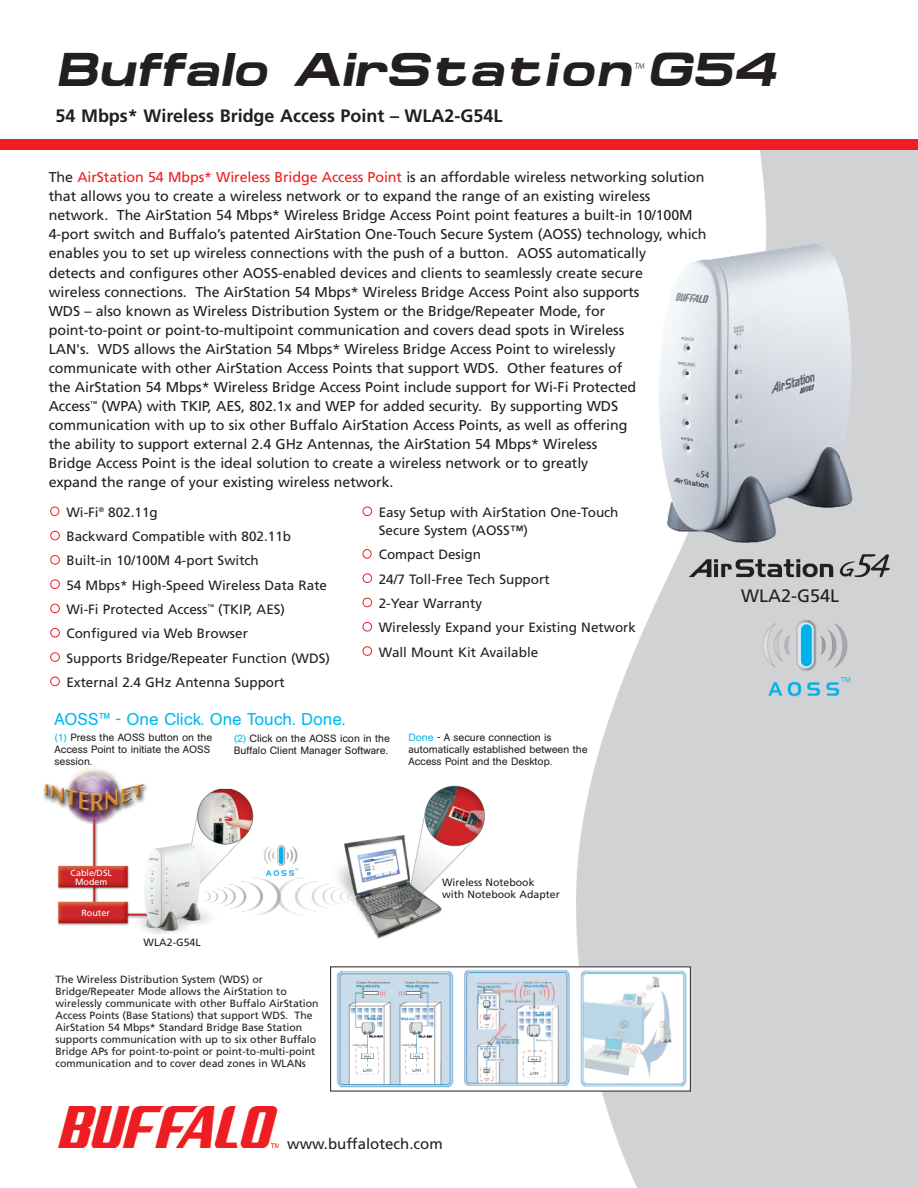
<style>
.page{position:relative;width:918px;height:1188px;background:#fff}
.page>*{position:absolute;margin:0;border:0;box-sizing:border-box;transform-origin:0 0}
.t1{font:italic 700 47.25px "Micado";color:#231f20}
.t2{font:700 18px "Frutiger";color:#231f20}
.t3{font:18px "Frutiger";color:#231f20}
.t4{font:16.95px "AG Book Rounded";color:#00baf1}
.t5{font:15px "Frutiger";color:#231f20}
.t6{font:14.25px/19px "Frutiger";letter-spacing:-.005em;color:#231f20}
.t7{font:13.5px/18.3px "Frutiger";color:#231f20}
.t8{font:10.5px/12px "Frutiger";color:#231f20}
.t9{font:10.5px/12px "AG Book Rounded";color:#231f20}
.t10{font:9px/9px "Frutiger";color:#fff;text-align:center}
.s1{font-size:32.7px}
.s2{color:#ee1d23}
.s3{color:#fff}
.s4{color:#00baf1}
</style>
<div class="page">
<img style="left:533px;top:150px;width:385px;height:1038px">
<div style="left:0;top:139px;width:918px;height:11px;background:#ee1d23"></div>
<img style="left:59px;top:1107px;width:219px;height:41px">
<img style="left:686px;top:550px;width:208px;height:36px">
<img style="left:43px;top:768px;width:442px;height:171px">
<img style="left:336px;top:968px;width:353px;height:121px">
<h1 class="t1" style="left:56px;top:53px;width:722px">Buffalo AirStation<span class="s1">™</span>G54</h1>
<p class="t2" style="left:56px;top:108px;width:449px">54 Mbps* Wireless Bridge Access Point – WLA2-G54L</p>
<p class="t6" style="left:49px;top:169px;width:659px">The <span class="s2">AirStation 54 Mbps* Wireless Bridge Access Point</span> is an affordable wireless networking solution that allows you to create a wireless network or to expand the range of an existing wireless network. The AirStation 54 Mbps* Wireless Bridge Access Point point features a built-in 10/100M 4-port switch and Buffalo’s patented AirStation One-Touch Secure System (AOSS) technology, which enables you to set up wireless connections with the push of a button. AOSS automatically<br>detects and configures other AOSS-enabled devices and clients to seamlessly create secure<br>wireless connections. The AirStation 54 Mbps* Wireless Bridge Access Point also supports<br>WDS – also known as Wireless Distribution System or the Bridge/Repeater Mode, for<br>point-to-point or point-to-multipoint communication and covers dead spots in Wireless<br>LAN's. WDS allows the AirStation 54 Mbps* Wireless Bridge Access Point to wirelessly communicate with other AirStation Access Points that support WDS. Other features of<br>the AirStation 54 Mbps* Wireless Bridge Access Point include support for Wi-Fi Protected<br>Access<sup>™</sup> (WPA) with TKIP, AES, 802.1x and WEP for added security. By supporting WDS communication with up to six other Buffalo AirStation Access Points, as well as offering<br>the ability to support external 2.4 GHz Antennas, the AirStation 54 Mbps* Wireless<br>Bridge Access Point is the ideal solution to create a wireless network or to greatly<br>expand the range of your existing wireless network.</p>
<p class="t7" style="left:50px;top:504px;width:109px"><span class="s3">●</span> Wi-Fi<sup>®</sup> 802.11g</p>
<p class="t7" style="left:50px;top:528px;width:242px"><span class="s3">●</span> Backward Compatible with 802.11b</p>
<p class="t7" style="left:50px;top:553px;width:210px"><span class="s3">●</span> Built-in 10/100M 4-port Switch</p>
<p class="t7" style="left:50px;top:577px;width:278px"><span class="s3">●</span> 54 Mbps* High-Speed Wireless Data Rate</p>
<p class="t7" style="left:50px;top:601px;width:236px"><span class="s3">●</span> Wi-Fi Protected Access<sup>™</sup> (TKIP, AES)</p>
<p class="t7" style="left:50px;top:625px;width:199px"><span class="s3">●</span> Configured via Web Browser</p>
<p class="t7" style="left:50px;top:650px;width:281px"><span class="s3">●</span> Supports Bridge/Repeater Function (WDS)</p>
<p class="t7" style="left:50px;top:674px;width:236px"><span class="s3">●</span> External 2.4 GHz Antenna Support</p>
<p class="t7" style="left:379px;top:504px;width:241px;text-indent:-16px"><span class="s3">●</span> Easy Setup with AirStation One-Touch<br>Secure System (AOSS™)</p>
<p class="t7" style="left:363px;top:547px;width:120px"><span class="s3">●</span> Compact Design</p>
<p class="t7" style="left:363px;top:571px;width:189px"><span class="s3">●</span> 24/7 Toll-Free Tech Support</p>
<p class="t7" style="left:363px;top:595px;width:121px"><span class="s3">●</span> 2-Year Warranty</p>
<p class="t7" style="left:363px;top:619px;width:275px"><span class="s3">●</span> Wirelessly Expand your Existing Network</p>
<p class="t7" style="left:363px;top:644px;width:177px"><span class="s3">●</span> Wall Mount Kit Available</p>
<p class="t4" style="left:55px;top:713px;width:292px">AOSS™ - One Click. One Touch. Done.</p>
<p class="t9" style="left:55px;top:733px;width:159px"><span class="s4">(1)</span> Press the AOSS button on the<br>Access Point to initiate the AOSS session.</p>
<p class="t9" style="left:234px;top:733px;width:158px"><span class="s4">(2)</span> Click on the AOSS icon in the<br>Buffalo Client Manager Software.</p>
<p class="t9" style="left:408px;top:733px;width:181px"><span class="s4">Done</span> - A secure connection is automatically established between the<br>Access Point and the Desktop.</p>
<p class="t3" style="left:741px;top:589px;width:99px">WLA2-G54L</p>
<p class="t10" style="left:71px;top:869px;width:43px">Cable/DSL<br>Modem</p>
<p class="t10" style="left:81px;top:909px;width:30px">Router</p>
<p class="t8" style="left:144px;top:937px;width:59px">WLA2-G54L</p>
<p class="t8" style="left:56px;top:975px;width:265px">The Wireless Distribution System (WDS) or Bridge/Repeater Mode allows the AirStation to wirelessly communicate with other Buffalo AirStation Access Points (Base Stations) that support WDS. The AirStation 54 Mbps* Standard Bridge Base Station supports communication with up to six other Buffalo Bridge APs for point-to-point or point-to-multi-point communication and to cover dead zones in WLANs</p>
<p class="t8" style="left:442px;top:877px;width:119px">Wireless Notebook<br>with Notebook Adapter</p>
<p class="t5" style="left:287px;top:1138px;width:157px">www.buffalotech.com</p>
</div>
